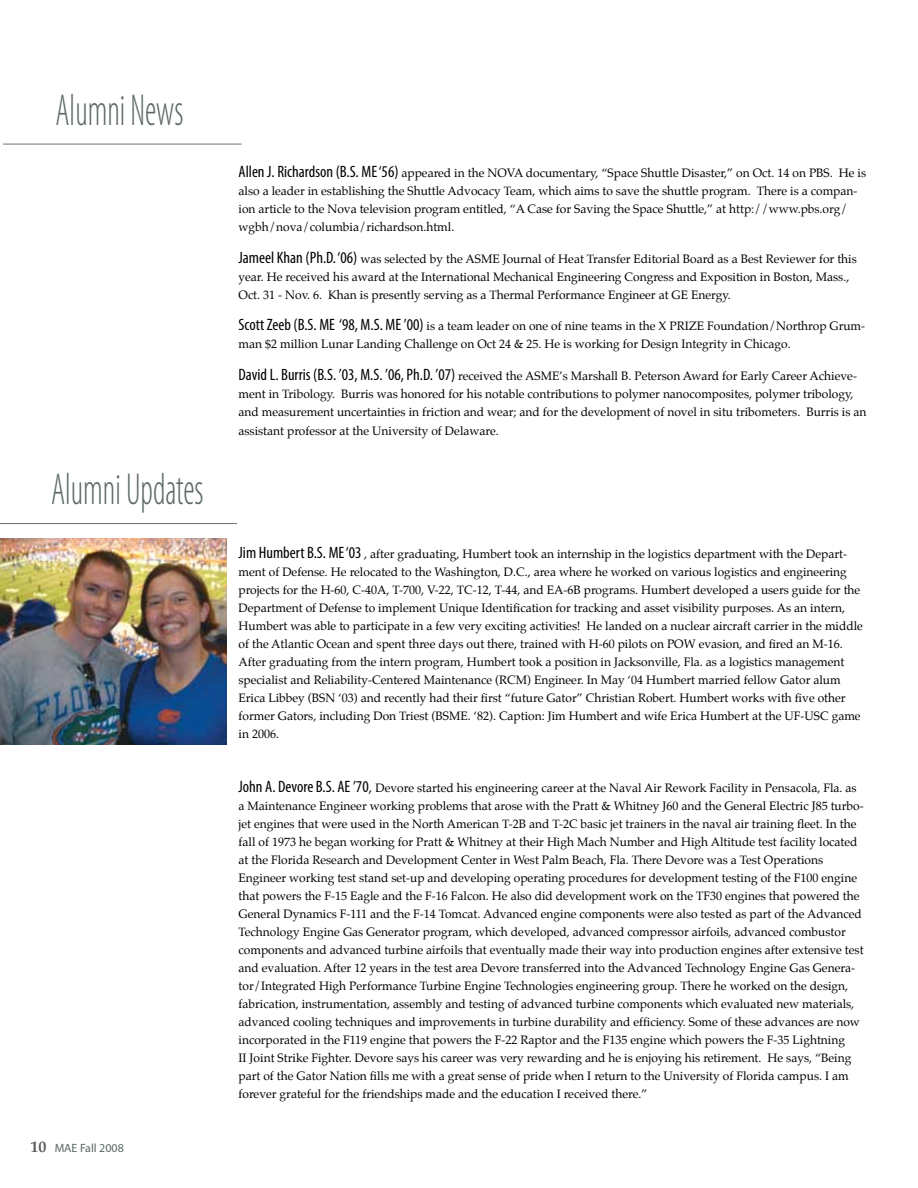
<style>
.page{position:relative;width:918px;height:1188px;background:#fff}
.page>*{position:absolute;margin:0;border:0;box-sizing:border-box;transform-origin:0 0}
.t1{font:300 condensed 45px "Myriad Pro";color:#5c6964;scale:.75 1}
.t2{font:700 15.9px "Palatino";color:#58595b}
.t3{font:12px/18px "Palatino";color:#000}
.t4{font:12px "Myriad Pro";color:#5c6964}
.s1{font-family:"Myriad Pro";font-stretch:condensed;font-size:16.5px}
.s2{font-size:13.5px}
</style>
<div class="page">
<hr style="left:3px;top:144px;width:239px;height:1px;background:#69736e">
<hr style="left:0;top:523px;width:237px;height:1px;background:#69736e">
<img style="left:0;top:538px;width:227px;height:206px">
<h1 class="t1" style="left:56px;top:86px;width:172px">Alumni News</h1>
<h1 class="t1" style="left:51px;top:466px;width:205px">Alumni Updates</h1>
<h2 class="t2" style="left:31px;top:1133px;width:17px">10</h2>
<p class="t4" style="left:55px;top:1140px;width:71px">MAE Fall 2008</p>
<p class="t3" style="left:239px;top:164px;width:629px"><span class="s1">Allen J. Richardson (B.S. ME ‘56)</span> appeared in the NOVA documentary, “Space Shuttle Disaster,” on Oct. 14 on PBS. He is also a leader in establishing the Shuttle Advocacy Team, which aims to save the shuttle program. There is a compan&shy;ion article to the Nova television program entitled, “A Case for Saving the Space Shuttle,” at http://www.pbs.org/ wgbh/nova/columbia/richardson.html.</p>
<p class="t3" style="left:239px;top:249px;width:620px"><span class="s1">Jameel Khan (Ph.D. ‘06)</span> was selected by the ASME Journal of Heat Transfer Editorial Board as a Best Reviewer for this year. He received his award at the International Mechanical Engineering Congress and Exposition in Boston, Mass.,<br>Oct. 31 - Nov. 6. Khan is presently serving as a Thermal Performance Engineer at GE Energy.</p>
<p class="t3" style="left:239px;top:317px;width:628px"><span class="s1">Scott Zeeb (B.S. ME ‘98, M.S. ME ’00)</span> is a team leader on one of nine teams in the X PRIZE Foundation/Northrop Grum&shy;man $2 million Lunar Landing Challenge on Oct 24 &amp; 25. He is working for Design Integrity in Chicago.</p>
<p class="t3" style="left:239px;top:366px;width:629px"><span class="s1">David L. Burris (B.S. ’03, M.S. ’06, Ph.D. ’07)</span> received the ASME’s Marshall B. Peterson Award for Early Career Achieve&shy;ment in Tribology. Burris was honored for his notable contributions to polymer nanocomposites, polymer tribology, and measurement uncertainties in friction and wear; and for the development of novel in situ tribometers. Burris is an</p>
<p class="t3" style="left:239px;top:422px;width:262px">assistant professor at the University of Delaware.</p>
<p class="t3" style="left:239px;top:545px;width:626px"><span class="s1">Jim Humbert B.S. ME ‘03</span> , after graduating, Humbert took an internship in the logistics department with the Depart&shy;ment of Defense. He relocated to the Washington, D.C., area where he worked on various logistics and engineering projects for the H-60, C-40A, T-700, V-22, TC-12, T-44, and EA-6B programs. Humbert developed a users guide for the Department of Defense to implement Unique Identification for tracking and asset visibility purposes. As an intern, Humbert was able to participate in a few very exciting activities! He landed on a nuclear aircraft carrier in the middle of the Atlantic Ocean and spent three days out there, trained with H-60 pilots on POW evasion, and fired an M-16.<br>After graduating from the intern program, Humbert took a position in Jacksonville, Fla. as a logistics management specialist and Reliability-Centered Maintenance (RCM) Engineer. In May ‘04 Humbert married fellow Gator alum Erica Libbey (BSN ‘03) and recently had their first “future Gator” Christian Robert. Humbert works with five other former Gators, including Don Triest (BSME. ‘82). Caption: Jim Humbert and wife Erica Humbert at the UF-USC game in 2006.</p>
<p class="t3" style="left:239px;top:779px;width:627px"><span class="s1">John A. Devore B.S. AE ’70</span><span class="s2">,</span> Devore started his engineering career at the Naval Air Rework Facility in Pensacola, Fla. as a Maintenance Engineer working problems that arose with the Pratt &amp; Whitney J60 and the General Electric J85 turbo&shy;jet engines that were used in the North American T-2B and T-2C basic jet trainers in the naval air training fleet. In the fall of 1973 he began working for Pratt &amp; Whitney at their High Mach Number and High Altitude test facility located at the Florida Research and Development Center in West Palm Beach, Fla. There Devore was a Test Operations Engineer working test stand set-up and developing operating procedures for development testing of the F100 engine that powers the F-15 Eagle and the F-16 Falcon. He also did development work on the TF30 engines that powered the General Dynamics F-111 and the F-14 Tomcat. Advanced engine components were also tested as part of the Advanced Technology Engine Gas Generator program, which developed, advanced compressor airfoils, advanced combustor components and advanced turbine airfoils that eventually made their way into production engines after extensive test and evaluation. After 12 years in the test area Devore transferred into the Advanced Technology Engine Gas Genera&shy;tor/Integrated High Performance Turbine Engine Technologies engineering group. There he worked on the design, fabrication, instrumentation, assembly and testing of advanced turbine components which evaluated new materials, advanced cooling techniques and improvements in turbine durability and efficiency. Some of these advances are now incorporated in the F119 engine that powers the F-22 Raptor and the F135 engine which powers the F-35 Lightning<br>II Joint Strike Fighter. Devore says his career was very rewarding and he is enjoying his retirement. He says, “Being part of the Gator Nation fills me with a great sense of pride when I return to the University of Florida campus. I am forever grateful for the friendships made and the education I received there.”</p>
</div>
